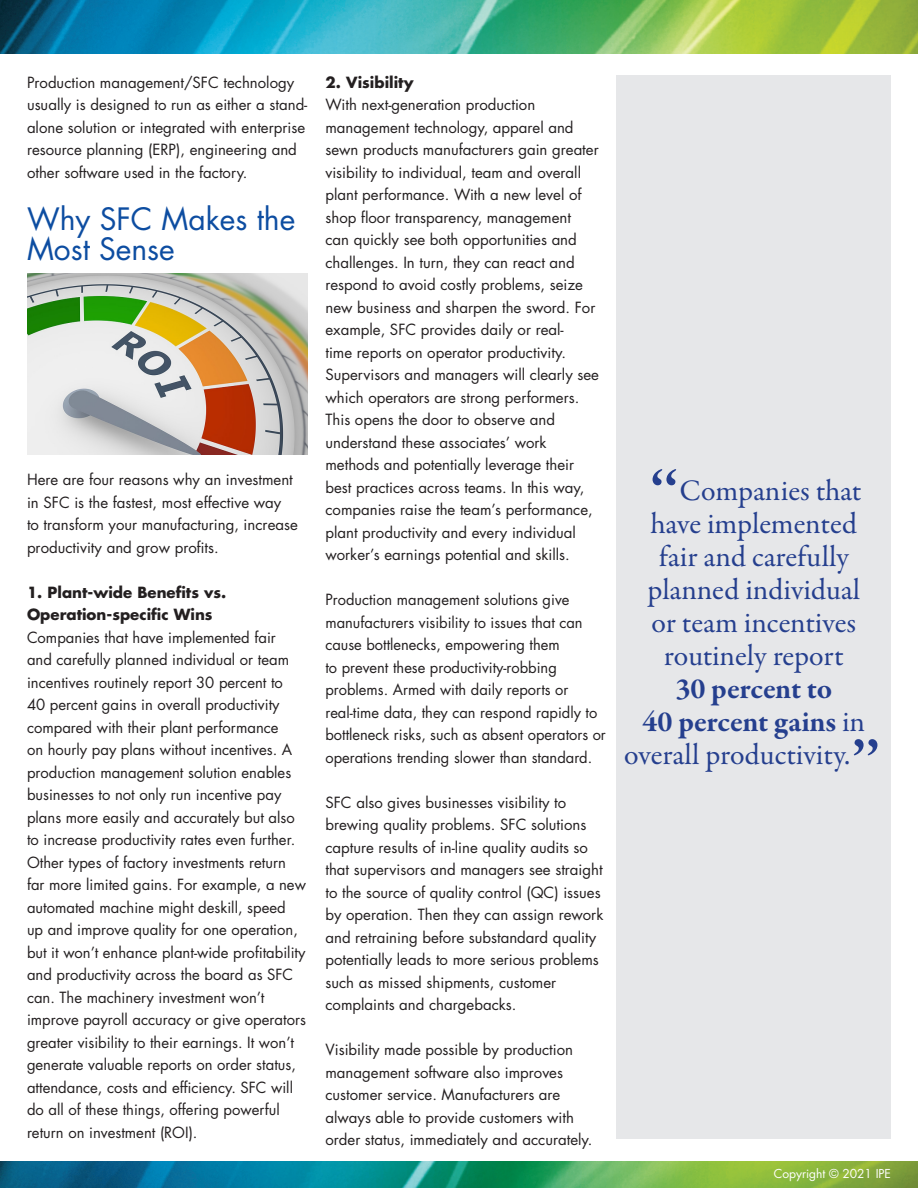
<style>
.page{position:relative;width:918px;height:1188px;background:#fff}
.page>*{position:absolute;margin:0;border:0;box-sizing:border-box;transform-origin:0 0}
.t1{font:700 75px "Garamond 3 LT Std";color:#253f8e}
.t2{font:30px/33px "Garamond Premr Pro";color:#253f8e;text-align:center}
.t3{font:30px/30px "Futura Std";color:#0d4da1}
.t4{font:700 30px "Garamond Premr Pro";letter-spacing:-.01em;color:#253f8e}
.t5{font:15px/22.5px "Futura Std";color:#231f20}
.t6{font:700 15px/22.5px "Futura Std";color:#231f20}
.t7{font:12px "Futura Std";color:#fff}
.s1{font-weight:700}
</style>
<div class="page">
<img style="left:0;top:0;width:918px;height:54px">
<img style="left:0;top:1161px;width:918px;height:27px">
<div style="left:617px;top:76px;width:274px;height:1063px;background:#e6e7e9"></div>
<img style="left:27px;top:273px;width:280px;height:182px">
<p class="t5" style="left:27px;top:71px;width:282px">Production management/SFC technology usually is designed to run as either a stand&shy;alone solution or integrated with enterprise resource planning (ERP), engineering and other software used in the factory.</p>
<p class="t3" style="left:27px;top:205px;width:270px">Why SFC Makes the<br>Most Sense</p>
<p class="t5" style="left:27px;top:469px;width:272px">Here are four reasons why an investment in SFC is the fastest, most effective way<br>to transform your manufacturing, increase productivity and grow profits.</p>
<p class="t6" style="left:27px;top:581px;width:201px">1. Plant-wide Benefits vs.<br>Operation-specific Wins</p>
<p class="t5" style="left:27px;top:626px;width:280px">Companies that have implemented fair<br>and carefully planned individual or team incentives routinely report 30 percent to<br>40 percent gains in overall productivity compared with their plant performance<br>on hourly pay plans without incentives. A production management solution enables businesses to not only run incentive pay plans more easily and accurately but also to increase productivity rates even further.<br>Other types of factory investments return far more limited gains. For example, a new automated machine might deskill, speed<br>up and improve quality for one operation, but it won’t enhance plant-wide profitability and productivity across the board as SFC can. The machinery investment won’t improve payroll accuracy or give operators greater visibility to their earnings. It won’t generate valuable reports on order status, attendance, costs and efficiency. SFC will do all of these things, offering powerful return on investment (ROI).</p>
<p class="t6" style="left:325px;top:71px;width:90px">2. Visibility</p>
<p class="t5" style="left:325px;top:94px;width:275px">With next-generation production management technology, apparel and sewn products manufacturers gain greater visibility to individual, team and overall plant performance. With a new level of shop floor transparency, management<br>can quickly see both opportunities and challenges. In turn, they can react and respond to avoid costly problems, seize new business and sharpen the sword. For example, SFC provides daily or real-<br>time reports on operator productivity.<br>Supervisors and managers will clearly see which operators are strong performers.<br>This opens the door to observe and understand these associates’ work methods and potentially leverage their best practices across teams. In this way, companies raise the team’s performance, plant productivity and every individual worker’s earnings potential and skills.</p>
<p class="t5" style="left:325px;top:589px;width:282px">Production management solutions give manufacturers visibility to issues that can cause bottlenecks, empowering them<br>to prevent these productivity-robbing problems. Armed with daily reports or real-time data, they can respond rapidly to bottleneck risks, such as absent operators or operations trending slower than standard.</p>
<p class="t5" style="left:325px;top:791px;width:279px">SFC also gives businesses visibility to brewing quality problems. SFC solutions capture results of in-line quality audits so that supervisors and managers see straight to the source of quality control (QC) issues by operation. Then they can assign rework and retraining before substandard quality potentially leads to more serious problems such as missed shipments, customer complaints and chargebacks.</p>
<p class="t5" style="left:325px;top:1039px;width:268px">Visibility made possible by production management software also improves customer service. Manufacturers are always able to provide customers with order status, immediately and accurately.</p>
<p class="t1" style="left:646px;top:452px;width:35px">“</p>
<p class="t2" style="left:680px;top:474px;width:183px">Companies that</p>
<p class="t2" style="left:650px;top:507px;width:208px">have implemented</p>
<p class="t2" style="left:647px;top:540px;width:214px">fair and carefully planned individual or team incentives routinely report</p>
<p class="t4" style="left:676px;top:670px;width:158px">30 percent to</p>
<p class="t2" style="left:624px;top:705px;width:243px;text-align:left;text-indent:19px"><span class="s1">40 percent gains</span> in overall productivity.</p>
<p class="t1" style="left:850px;top:722px;width:35px">”</p>
<p class="t7" style="left:774px;top:1166px;width:119px">Copyright © 2021 IPE</p>
</div>
